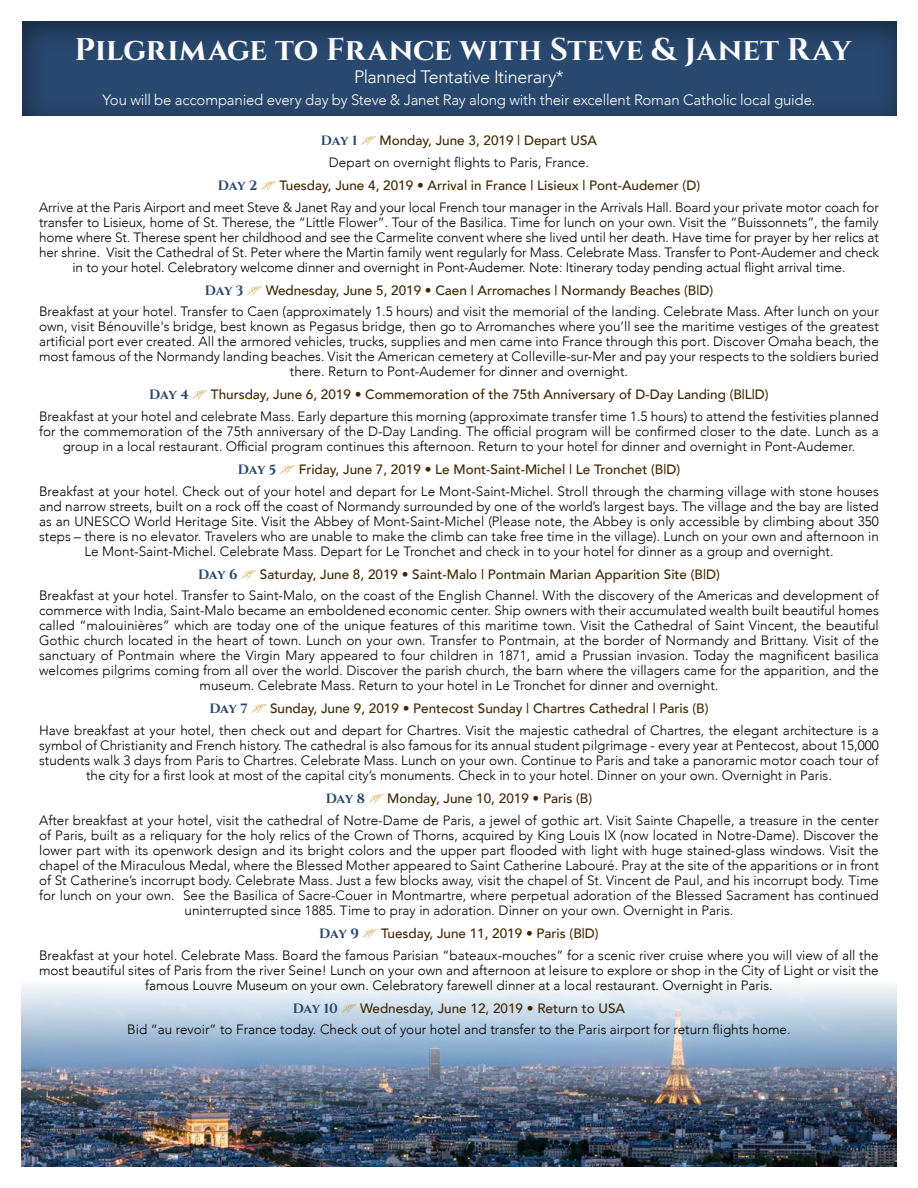
<style>
.page{position:relative;width:918px;height:1188px;background:#fff}
.page>*{position:absolute;margin:0;border:0;box-sizing:border-box;transform-origin:0 0}
.t1{font:700 31.5px "Cinzel";letter-spacing:.005em;color:#fff}
.t2{font:300 18px "Avenir";letter-spacing:-.02em;color:#fff}
.t3{font:300 15px "Avenir";letter-spacing:-.015em;color:#fff}
.t4{font:300 13.5px/15px "Avenir";color:#000;text-align:center}
.s1{font-family:"Cinzel";font-weight:700;color:#29486e}
.s2{font-family:"Type Embellishments One";font-weight:400;color:#bf7e04}
.s3{font-weight:500;color:#3f2700}
</style>
<div class="page">
<img style="left:22px;top:985px;width:874px;height:181px">
<div style="left:7px;top:11px;width:902px;height:107px;background:#000;opacity:.46"></div>
<h1 class="t1" style="left:74px;top:31px;width:779px">Pilgrimage to France with Steve &amp; Janet Ray</h1>
<h2 class="t2" style="left:354px;top:66px;width:211px">Planned Tentative Itinerary*</h2>
<p class="t3" style="left:103px;top:91px;width:714px">You will be accompanied every day by Steve &amp; Janet Ray along with their excellent Roman Catholic local guide.</p>
<p class="t4" style="left:39px;top:130px;width:841px;line-height:22.2px"><span class="s1">Day 1</span> <span class="s2">:</span> <span class="s3">Monday, June 3, 2019 | Depart USA<br></span>Depart on overnight flights to Paris, France.<br><span class="s1">Day 2</span> <span class="s2">:</span> <span class="s3">Tuesday, June 4, 2019 • Arrival in France | Lisieux | Pont-Audemer (D)<br></span>Arrive at the Paris Airport and meet Steve &amp; Janet Ray and your local French tour manager in the Arrivals Hall. Board your private motor coach for</p>
<p class="t4" style="left:39px;top:215px;width:841px">transfer to Lisieux, home of St. Therese, the “Little Flower”. Tour of the Basilica. Time for lunch on your own. Visit the “Buissonnets”, the family home where St. Therese spent her childhood and see the Carmelite convent where she lived until her death. Have time for prayer by her relics at her shrine. Visit the Cathedral of St. Peter where the Martin family went regularly for Mass. Celebrate Mass. Transfer to Pont-Audemer and check in to your hotel. Celebratory welcome dinner and overnight in Pont-Audemer. Note: Itinerary today pending actual flight arrival time.</p>
<p class="t4" style="left:39px;top:279px;width:841px;line-height:21.8px"><span class="s1">Day 3</span> <span class="s2">:</span> <span class="s3">Wednesday, June 5, 2019 • Caen | Arromaches | Normandy Beaches (B|D)<br></span>Breakfast at your hotel. Transfer to Caen (approximately 1.5 hours) and visit the memorial of the landing. Celebrate Mass. After lunch on your</p>
<p class="t4" style="left:39px;top:319px;width:841px">own, visit Bénouville's bridge, best known as Pegasus bridge, then go to Arromanches where you’ll see the maritime vestiges of the greatest artificial port ever created. All the armored vehicles, trucks, supplies and men came into France through this port. Discover Omaha beach, the most famous of the Normandy landing beaches. Visit the American cemetery at Colleville-sur-Mer and pay your respects to the soldiers buried there. Return to Pont-Audemer for dinner and overnight.</p>
<p class="t4" style="left:39px;top:384px;width:841px;line-height:21.8px"><span class="s1">Day 4</span> <span class="s2">:</span> <span class="s3">Thursday, June 6, 2019 • Commemoration of the 75th Anniversary of D-Day Landing (B|L|D)<br></span>Breakfast at your hotel and celebrate Mass. Early departure this morning (approximate transfer time 1.5 hours) to attend the festivities planned</p>
<p class="t4" style="left:39px;top:424px;width:841px">for the commemoration of the 75th anniversary of the D-Day Landing. The official program will be confirmed closer to the date. Lunch as a group in a local restaurant. Official program continues this afternoon. Return to your hotel for dinner and overnight in Pont-Audemer.</p>
<p class="t4" style="left:39px;top:459px;width:841px;line-height:21.8px"><span class="s1">Day 5</span> <span class="s2">:</span> <span class="s3">Friday, June 7, 2019 • Le Mont-Saint-Michel | Le Tronchet (B|D)<br></span>Breakfast at your hotel. Check out of your hotel and depart for Le Mont-Saint-Michel. Stroll through the charming village with stone houses</p>
<p class="t4" style="left:39px;top:499px;width:841px">and narrow streets, built on a rock off the coast of Normandy surrounded by one of the world’s largest bays. The village and the bay are listed as an UNESCO World Heritage Site. Visit the Abbey of Mont-Saint-Michel (Please note, the Abbey is only accessible by climbing about 350 steps – there is no elevator. Travelers who are unable to make the climb can take free time in the village). Lunch on your own and afternoon in Le Mont-Saint-Michel. Celebrate Mass. Depart for Le Tronchet and check in to your hotel for dinner as a group and overnight.</p>
<p class="t4" style="left:39px;top:563px;width:841px;line-height:21.8px"><span class="s1">Day 6</span> <span class="s2">:</span> <span class="s3">Saturday, June 8, 2019 • Saint-Malo | Pontmain Marian Apparition Site (B|D)<br></span>Breakfast at your hotel. Transfer to Saint-Malo, on the coast of the English Channel. With the discovery of the Americas and development of</p>
<p class="t4" style="left:39px;top:603px;width:841px">commerce with India, Saint-Malo became an emboldened economic center. Ship owners with their accumulated wealth built beautiful homes called “malouinières” which are today one of the unique features of this maritime town. Visit the Cathedral of Saint Vincent, the beautiful Gothic church located in the heart of town. Lunch on your own. Transfer to Pontmain, at the border of Normandy and Brittany. Visit of the sanctuary of Pontmain where the Virgin Mary appeared to four children in 1871, amid a Prussian invasion. Today the magnificent basilica welcomes pilgrims coming from all over the world. Discover the parish church, the barn where the villagers came for the apparition, and the museum. Celebrate Mass. Return to your hotel in Le Tronchet for dinner and overnight.</p>
<p class="t4" style="left:39px;top:698px;width:841px;line-height:21.8px"><span class="s1">Day 7</span> <span class="s2">:</span> <span class="s3">Sunday, June 9, 2019 • Pentecost Sunday | Chartres Cathedral | Paris (B)<br></span>Have breakfast at your hotel, then check out and depart for Chartres. Visit the majestic cathedral of Chartres, the elegant architecture is a</p>
<p class="t4" style="left:39px;top:738px;width:841px">symbol of Christianity and French history. The cathedral is also famous for its annual student pilgrimage - every year at Pentecost, about 15,000 students walk 3 days from Paris to Chartres. Celebrate Mass. Lunch on your own. Continue to Paris and take a panoramic motor coach tour of the city for a first look at most of the capital city’s monuments. Check in to your hotel. Dinner on your own. Overnight in Paris.</p>
<p class="t4" style="left:39px;top:788px;width:841px;line-height:21.8px"><span class="s1">Day 8</span> <span class="s2">:</span> <span class="s3">Monday, June 10, 2019 • Paris (B)<br></span>After breakfast at your hotel, visit the cathedral of Notre-Dame de Paris, a jewel of gothic art. Visit Sainte Chapelle, a treasure in the center</p>
<p class="t4" style="left:39px;top:828px;width:841px">of Paris, built as a reliquary for the holy relics of the Crown of Thorns, acquired by King Louis IX (now located in Notre-Dame). Discover the lower part with its openwork design and its bright colors and the upper part flooded with light with huge stained-glass windows. Visit the chapel of the Miraculous Medal, where the Blessed Mother appeared to Saint Catherine Labouré. Pray at the site of the apparitions or in front of St Catherine’s incorrupt body. Celebrate Mass. Just a few blocks away, visit the chapel of St. Vincent de Paul, and his incorrupt body. Time for lunch on your own. See the Basilica of Sacre-Couer in Montmartre, where perpetual adoration of the Blessed Sacrament has continued uninterrupted since 1885. Time to pray in adoration. Dinner on your own. Overnight in Paris.</p>
<p class="t4" style="left:39px;top:922px;width:841px;line-height:21.8px"><span class="s1">Day 9</span> <span class="s2">:</span> <span class="s3">Tuesday, June 11, 2019 • Paris (B|D)<br></span>Breakfast at your hotel. Celebrate Mass. Board the famous Parisian “bateaux-mouches” for a scenic river cruise where you will view of all the</p>
<p class="t4" style="left:39px;top:962px;width:841px">most beautiful sites of Paris from the river Seine! Lunch on your own and afternoon at leisure to explore or shop in the City of Light or visit the famous Louvre Museum on your own. Celebratory farewell dinner at a local restaurant. Overnight in Paris.</p>
<p class="t4" style="left:127px;top:997px;width:665px;line-height:21.8px"><span class="s1">Day 10</span> <span class="s2">:</span> <span class="s3">Wednesday, June 12, 2019 • Return to USA<br></span>Bid “au revoir” to France today. Check out of your hotel and transfer to the Paris airport for return flights home.</p>
</div>
